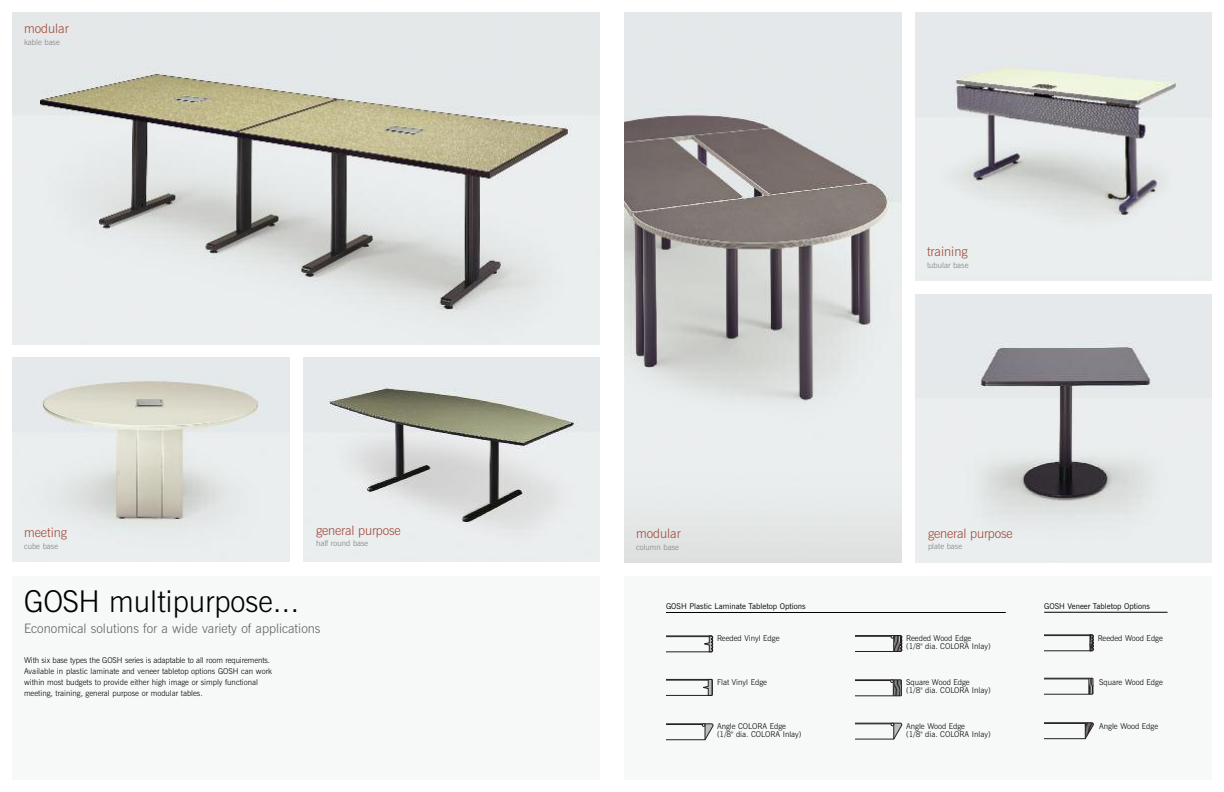
<style>
.page{position:relative;width:1224px;height:792px;background:#fff}
.page>*{position:absolute;margin:0;border:0;box-sizing:border-box;transform-origin:0 0}
.t1{font:300 30px "News Gothic BT";color:#000}
.t2{font:300 13px "News Gothic BT";color:#a2483a}
.t3{font:300 13px "News Gothic BT";color:#616366}
.t4{font:300 8px/8px "News Gothic BT";color:#000}
.t5{font:300 8px "News Gothic BT";color:#808080}
.t6{font:8px "News Gothic BT";color:#000}
</style>
<div class="page">
<img style="left:12px;top:12px;width:588px;height:332px">
<img style="left:624px;top:12px;width:278px;height:550px">
<img style="left:915px;top:294px;width:297px;height:268px">
<img style="left:915px;top:12px;width:297px;height:269px">
<div style="left:624px;top:576px;width:588px;height:204px;background:#f7f8f8"></div>
<div style="left:12px;top:576px;width:588px;height:204px;background:#f7f8f8"></div>
<img style="left:303px;top:357px;width:297px;height:204px">
<img style="left:12px;top:357px;width:278px;height:204px">
<hr style="left:666px;top:612px;width:340px;height:1px;background:#000">
<svg style="left:666px;top:635px;width:47px;height:17px"></svg>
<hr style="left:666px;top:636px;width:43px;height:1px;background:#231f20">
<svg style="left:666px;top:679px;width:47px;height:17px"></svg>
<hr style="left:666px;top:680px;width:42px;height:1px;background:#231f20">
<svg style="left:666px;top:723px;width:48px;height:17px"></svg>
<hr style="left:666px;top:724px;width:36px;height:1px;background:#231f20">
<svg style="left:855px;top:635px;width:47px;height:17px"></svg>
<svg style="left:855px;top:679px;width:47px;height:17px"></svg>
<svg style="left:855px;top:723px;width:47px;height:17px"></svg>
<hr style="left:855px;top:724px;width:36px;height:1px;background:#231f20">
<hr style="left:1044px;top:612px;width:124px;height:1px;background:#000">
<svg style="left:1044px;top:634px;width:50px;height:17px"></svg>
<hr style="left:1044px;top:635px;width:46px;height:1px;background:#231f20">
<svg style="left:1044px;top:678px;width:50px;height:17px"></svg>
<hr style="left:1044px;top:679px;width:45px;height:1px;background:#231f20">
<svg style="left:1044px;top:722px;width:50px;height:17px"></svg>
<hr style="left:1044px;top:723px;width:41px;height:1px;background:#231f20">
<h2 class="t2" style="left:24px;top:24px;width:46px">modular</h2>
<p class="t5" style="left:24px;top:39px;width:37px">kable base</p>
<h2 class="t2" style="left:24px;top:528px;width:45px">meeting</h2>
<p class="t5" style="left:24px;top:543px;width:36px">cube base</p>
<h2 class="t2" style="left:316px;top:525px;width:86px">general purpose</h2>
<p class="t5" style="left:316px;top:540px;width:54px">half round base</p>
<h1 class="t1" style="left:24px;top:590px;width:277px">GOSH multipurpose...</h1>
<h2 class="t3" style="left:24px;top:623px;width:298px">Economical solutions for a wide variety of applications</h2>
<p class="t4" style="left:24px;top:655px;width:250px;line-height:11px">With six base types the GOSH series is adaptable to all room requirements.<br>Available in plastic laminate and veneer tabletop options GOSH can work within most budgets to provide either high image or simply functional meeting, training, general purpose or modular tables.</p>
<h2 class="t2" style="left:927px;top:247px;width:42px">training</h2>
<p class="t5" style="left:927px;top:262px;width:43px">tubular base</p>
<h2 class="t2" style="left:636px;top:529px;width:46px">modular</h2>
<p class="t5" style="left:636px;top:544px;width:44px">column base</p>
<p class="t6" style="left:666px;top:604px;width:141px">GOSH Plastic Laminate Tabletop Options</p>
<p class="t4" style="left:717px;top:635px;width:64px">Reeded Vinyl Edge</p>
<p class="t4" style="left:717px;top:679px;width:52px">Flat Vinyl Edge</p>
<p class="t4" style="left:717px;top:723px;width:86px">Angle COLORA Edge (1/8" dia. COLORA Inlay)</p>
<h2 class="t2" style="left:928px;top:528px;width:86px">general purpose</h2>
<p class="t5" style="left:928px;top:544px;width:36px">plate base</p>
<p class="t4" style="left:906px;top:635px;width:86px">Reeded Wood Edge<br>(1/8" dia. COLORA Inlay)</p>
<p class="t4" style="left:906px;top:679px;width:86px">Square Wood Edge<br>(1/8" dia. COLORA Inlay)</p>
<p class="t4" style="left:906px;top:723px;width:86px">Angle Wood Edge<br>(1/8" dia. COLORA Inlay)</p>
<p class="t6" style="left:1044px;top:603px;width:107px">GOSH Veneer Tabletop Options</p>
<p class="t4" style="left:1098px;top:634px;width:67px">Reeded Wood Edge</p>
<p class="t4" style="left:1099px;top:678px;width:65px">Square Wood Edge</p>
<p class="t4" style="left:1099px;top:722px;width:61px">Angle Wood Edge</p>
</div>
